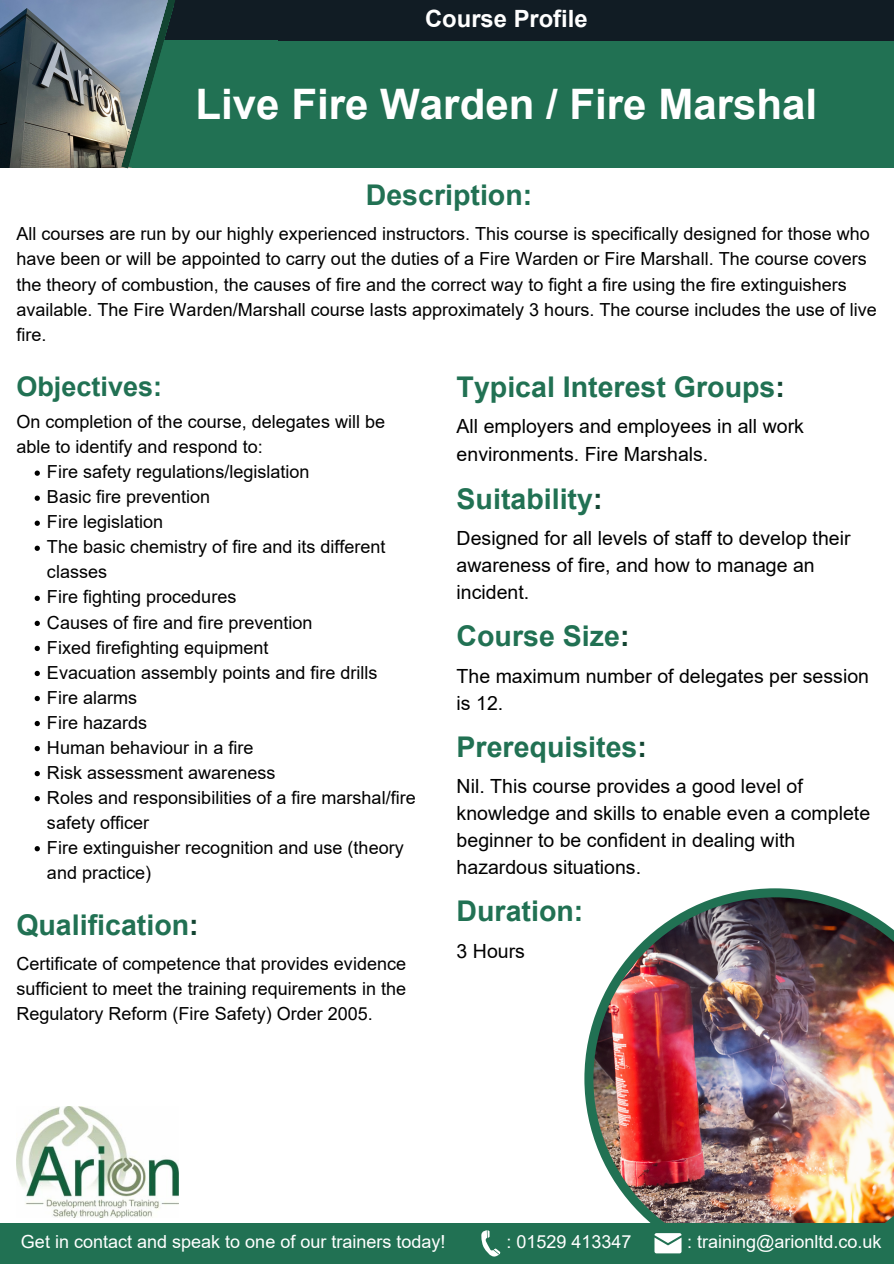
<style>
.page{position:relative;width:894px;height:1264px;background:#fff}
.page>*{position:absolute;margin:0;border:0;box-sizing:border-box;transform-origin:0 0}
.t1{font:700 42px "Arial";color:#fff}
.t2{font:700 28.5px "Arial";color:#217153}
.t3{font:700 27px "Arial";color:#217153}
.t4{font:700 23.85px "Arial";color:#fff}
.t5{font:19.5px/27px "Arial";color:#000}
.t6{font:18px/25px "Arial";color:#000}
.t7{font:18px "Arial";color:#fff}
.s1{color:#124431}
</style>
<div class="page">
<img style="left:0;top:0;width:121px;height:168px">
<div style="left:174px;top:0;width:719px;height:189px;background:#217153"></div>
<img style="left:16px;top:1106px;width:162px;height:111px">
<div style="left:0;top:168px;width:893px;height:268px;background:#fff"></div>
<div style="left:174px;top:0;width:719px;height:40px;background:#111c24"></div>
<svg style="left:121px;top:0;width:164px;height:169px"></svg>
<div style="left:0;top:1222px;width:893px;height:41px;background:#217153"></div>
<img style="left:584px;top:888px;width:309px;height:366px">
<svg style="left:481px;top:1230px;width:19px;height:27px"></svg>
<svg style="left:654px;top:1233px;width:27px;height:20px"></svg>
<svg style="left:35px;top:470px;width:5px;height:6px"></svg>
<svg style="left:35px;top:495px;width:5px;height:6px"></svg>
<svg style="left:35px;top:520px;width:5px;height:6px"></svg>
<svg style="left:35px;top:545px;width:5px;height:6px"></svg>
<svg style="left:35px;top:595px;width:5px;height:6px"></svg>
<svg style="left:35px;top:620px;width:5px;height:6px"></svg>
<svg style="left:35px;top:645px;width:5px;height:6px"></svg>
<svg style="left:35px;top:671px;width:5px;height:5px"></svg>
<svg style="left:35px;top:696px;width:5px;height:5px"></svg>
<svg style="left:35px;top:721px;width:5px;height:5px"></svg>
<svg style="left:35px;top:746px;width:5px;height:5px"></svg>
<svg style="left:35px;top:771px;width:5px;height:5px"></svg>
<svg style="left:35px;top:796px;width:5px;height:5px"></svg>
<svg style="left:35px;top:846px;width:5px;height:5px"></svg>
<h3 class="t4" style="left:425px;top:5px;width:164px">Course Profile</h3>
<h1 class="t1" style="left:195px;top:81px;width:623px">Live Fire Warden / Fire Marshal</h1>
<h2 class="t2" style="left:365px;top:179px;width:168px">Description:</h2>
<p class="t6" style="left:16px;top:221px;width:861px">All courses are run by our highly experienced instructors. This course is specifically designed for those who have been or will be appointed to carry out the duties of a Fire Warden or Fire Marshall. The course covers the theory of combustion, the causes of fire and the correct way to fight a fire using the fire extinguishers available. The Fire Warden/Marshall course lasts approximately 3 hours. The course includes the use of live fire.</p>
<h3 class="t3" style="left:16px;top:372px;width:147px">Objectives:</h3>
<p class="t6" style="left:16px;top:409px;width:370px">On completion of the course, delegates will be able to identify and respond to:</p>
<p class="t6" style="left:47px;top:459px;width:370px">Fire safety regulations/legislation<br>Basic fire prevention<br>Fire legislation<br>The basic chemistry of fire and its different classes<br>Fire fighting procedures<br>Causes of fire and fire prevention<br>Fixed firefighting equipment<br>Evacuation assembly points and fire drills<br>Fire alarms<br>Fire hazards<br>Human behaviour in a fire<br>Risk assessment awareness<br>Roles and responsibilities of a fire marshal/fire safety officer<br>Fire extinguisher recognition and use (theory and practice)</p>
<h2 class="t2" style="left:16px;top:909px;width:184px">Qualification<span class="s1">:</span></h2>
<p class="t6" style="left:16px;top:950px;width:391px;text-align:justify">Certificate of competence that provides evidence sufficient to meet the training requirements in the Regulatory Reform (Fire Safety) Order 2005.</p>
<h2 class="t2" style="left:456px;top:371px;width:330px">Typical Interest Groups<span class="s1">:</span></h2>
<p class="t5" style="left:456px;top:413px;width:349px">All employers and employees in all work environments. Fire Marshals.</p>
<h2 class="t2" style="left:456px;top:483px;width:147px">Suitability<span class="s1">:</span></h2>
<p class="t5" style="left:456px;top:525px;width:395px">Designed for all levels of staff to develop their awareness of fire, and how to manage an incident.</p>
<h2 class="t2" style="left:456px;top:620px;width:174px">Course Size<span class="s1">:</span></h2>
<p class="t5" style="left:456px;top:662px;width:414px">The maximum number of delegates per session is 12.</p>
<h2 class="t2" style="left:456px;top:731px;width:192px">Prerequisites<span class="s1">:</span></h2>
<p class="t5" style="left:456px;top:773px;width:415px">Nil. This course provides a good level of knowledge and skills to enable even a complete beginner to be confident in dealing with hazardous situations.</p>
<h2 class="t2" style="left:456px;top:895px;width:128px">Duration:</h2>
<p class="t5" style="left:456px;top:937px;width:70px">3 Hours</p>
<p class="t7" style="left:21px;top:1231px;width:426px">Get in contact and speak to one of our trainers today!</p>
<p class="t7" style="left:506px;top:1231px;width:127px">: 01529 413347</p>
<p class="t7" style="left:687px;top:1231px;width:196px">: training@arionltd.co.uk</p>
</div>
